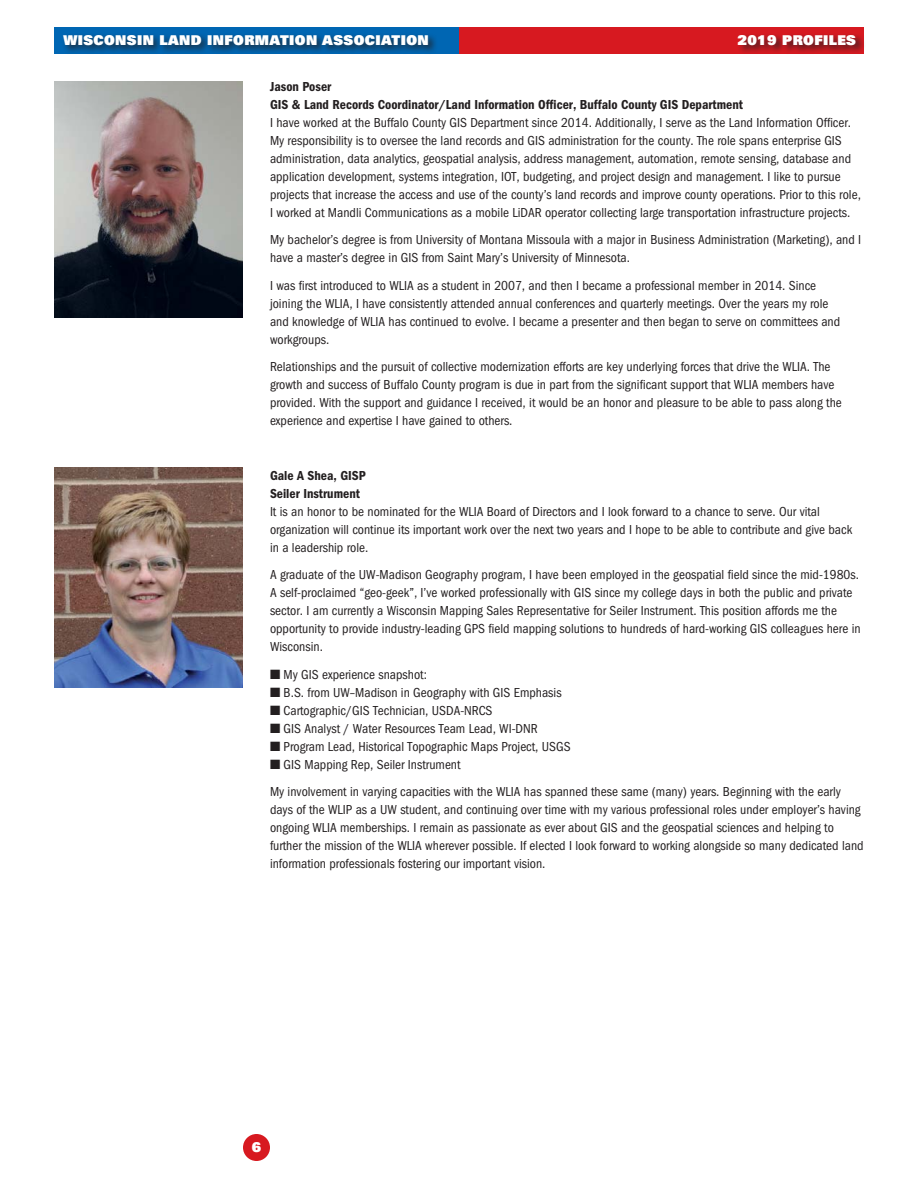
<style>
.page{position:relative;width:918px;height:1188px;background:#fff}
.page>*{position:absolute;margin:0;border:0;box-sizing:border-box;transform-origin:0 0}
.t1{font:condensed 13.5px/18px "Franklin Gothic";color:#231f20}
.t2{font:600 condensed 13.5px/18px "Franklin Gothic";color:#231f20}
.t3{font:900 13.5px "Univers";letter-spacing:.03em;color:#fff}
</style>
<div class="page">
<div style="left:54px;top:27px;width:405px;height:27px;background:#0066b3"></div>
<div style="left:459px;top:27px;width:405px;height:27px;background:#d71920"></div>
<div style="left:243px;top:1134px;width:27px;height:27px;background:#d71920;border-radius:50%"></div>
<div style="left:61px;top:33px;width:377px;height:22px;background:#231f20;opacity:.75"></div>
<div style="left:736px;top:33px;width:130px;height:22px;background:#231f20;opacity:.75"></div>
<img style="left:54px;top:81px;width:189px;height:236px">
<img style="left:54px;top:468px;width:189px;height:220px">
<p class="t3" style="left:63px;top:31px;width:367px">WISCONSIN LAND INFORMATION ASSOCIATION</p>
<p class="t3" style="left:738px;top:31px;width:120px">2019 PROFILES</p>
<p class="t2" style="left:270px;top:78px;width:475px">Jason Poser<br>GIS &amp; Land Records Coordinator/Land Information Officer, Buffalo County GIS Department</p>
<p class="t1" style="left:270px;top:114px;width:592px">I have worked at the Buffalo County GIS Department since 2014. Additionally, I serve as the Land Information Officer.<br>My responsibility is to oversee the land records and GIS administration for the county. The role spans enterprise GIS administration, data analytics, geospatial analysis, address management, automation, remote sensing, database and application development, systems integration, IOT, budgeting, and project design and management. I like to pursue projects that increase the access and use of the county’s land records and improve county operations. Prior to this role, I worked at Mandli Communications as a mobile LiDAR operator collecting large transportation infrastructure projects.</p>
<p class="t1" style="left:270px;top:231px;width:593px">My bachelor’s degree is from University of Montana Missoula with a major in Business Administration (Marketing), and I have a master’s degree in GIS from Saint Mary’s University of Minnesota.</p>
<p class="t1" style="left:270px;top:277px;width:572px">I was first introduced to WLIA as a student in 2007, and then I became a professional member in 2014. Since joining the WLIA, I have consistently attended annual conferences and quarterly meetings. Over the years my role and knowledge of WLIA has continued to evolve. I became a presenter and then began to serve on committees and workgroups.</p>
<p class="t1" style="left:270px;top:358px;width:573px">Relationships and the pursuit of collective modernization efforts are key underlying forces that drive the WLIA. The growth and success of Buffalo County program is due in part from the significant support that WLIA members have provided. With the support and guidance I received, it would be an honor and pleasure to be able to pass along the experience and expertise I have gained to others.</p>
<p class="t2" style="left:270px;top:467px;width:97px">Gale A Shea, GISP<br>Seiler Instrument</p>
<p class="t1" style="left:270px;top:503px;width:584px">It is an honor to be nominated for the WLIA Board of Directors and I look forward to a chance to serve. Our vital organization will continue its important work over the next two years and I hope to be able to contribute and give back in a leadership role.</p>
<p class="t1" style="left:270px;top:566px;width:592px">A graduate of the UW-Madison Geography program, I have been employed in the geospatial field since the mid-1980s.<br>A self-proclaimed “geo-geek”, I’ve worked professionally with GIS since my college days in both the public and private sector. I am currently a Wisconsin Mapping Sales Representative for Seiler Instrument. This position affords me the opportunity to provide industry-leading GPS field mapping solutions to hundreds of hard-working GIS colleagues here in Wisconsin.</p>
<p class="t1" style="left:270px;top:665px;width:158px">■ My GIS experience snapshot:</p>
<p class="t1" style="left:270px;top:683px;width:293px">■ B.S. from UW–Madison in Geography with GIS Emphasis</p>
<p class="t1" style="left:270px;top:701px;width:224px">■ Cartographic/GIS Technician, USDA-NRCS</p>
<p class="t1" style="left:270px;top:719px;width:269px">■ GIS Analyst / Water Resources Team Lead, WI-DNR</p>
<p class="t1" style="left:270px;top:737px;width:302px">■ Program Lead, Historical Topographic Maps Project, USGS</p>
<p class="t1" style="left:270px;top:751px;width:572px;line-height:27.5px">■ GIS Mapping Rep, Seiler Instrument<br>My involvement in varying capacities with the WLIA has spanned these same (many) years. Beginning with the early</p>
<p class="t1" style="left:270px;top:801px;width:595px">days of the WLIP as a UW student, and continuing over time with my various professional roles under employer’s having ongoing WLIA memberships. I remain as passionate as ever about GIS and the geospatial sciences and helping to further the mission of the WLIA wherever possible. If elected I look forward to working alongside so many dedicated land information professionals fostering our important vision.</p>
<p class="t3" style="left:252px;top:1139px;width:11px">6</p>
</div>
